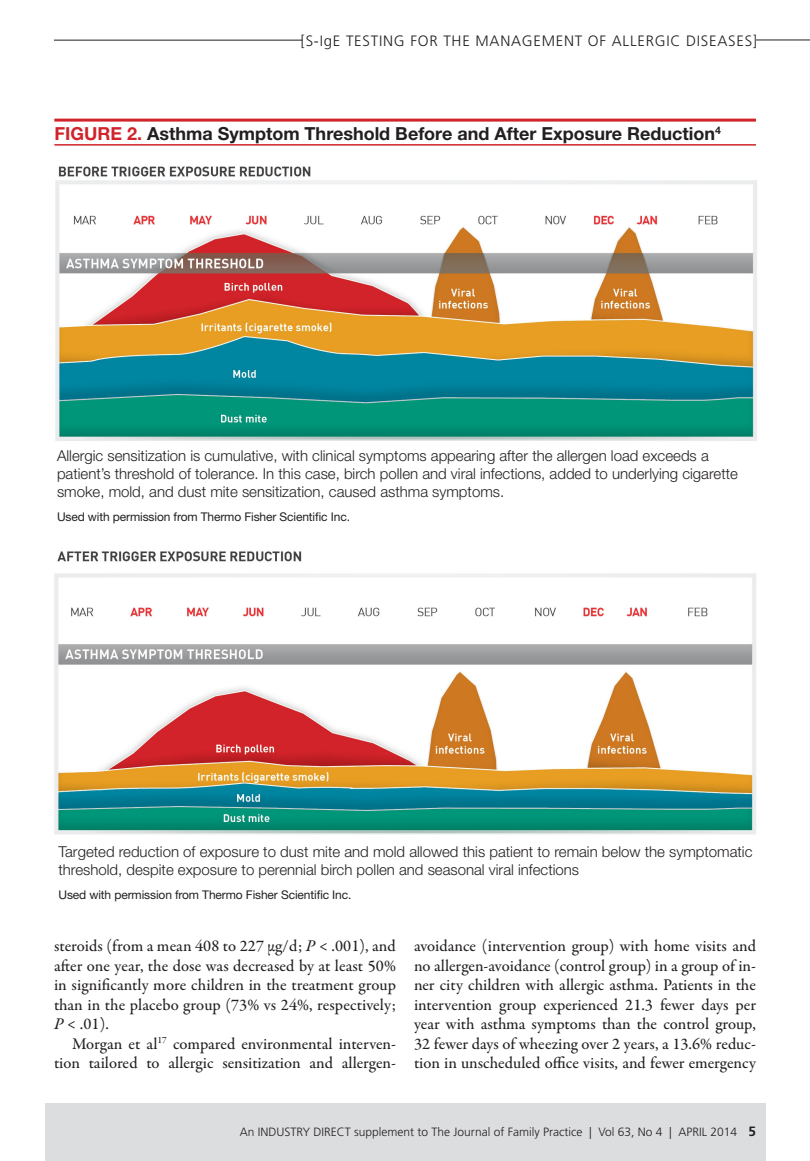
<style>
.page{position:relative;width:810px;height:1161px;background:#fff}
.page>*{position:absolute;margin:0;border:0;box-sizing:border-box;transform-origin:0 0}
.Table_head{font:700 18px "Helvetica Neue LT Std";color:#231f20}
.Body_text_indent{font:500 16.5px/19.5px "Garamond Premr Pro";color:#231f20;text-align:justify}
.Table_Text{font:300 15px/18px "Helvetica Neue LT Std";color:#231f20}
.t1{font:300 15px "Frutiger LT Std";letter-spacing:.05em;color:#231f20}
.Table_refs{font:12px "Helvetica Neue LT Std";letter-spacing:-.01em;color:#231f20}
.t2{font:300 12px "Frutiger LT Std";color:#231f20}
.s1{color:#d1232a}
.s2{font-family:"Garamond Premr Pro Med It";font-weight:400}
.s3{font-weight:700;font-size:13.5px}
</style>
<div class="page">
<div style="left:45px;top:1103px;width:720px;height:58px;background:#dcdddf"></div>
<hr style="left:54px;top:40px;width:248px;height:1px;background:#231f20">
<hr style="left:756px;top:40px;width:54px;height:1px;background:#231f20">
<hr style="left:54px;top:119px;width:702px;height:3px;background:#d1232a">
<hr style="left:54px;top:144px;width:702px;height:2px;background:#d1232a">
<img style="left:55px;top:166px;width:702px;height:275px">
<img style="left:54px;top:551px;width:702px;height:284px">
<p class="t1" style="left:301px;top:32px;width:458px">[S-IgE TESTING FOR THE MANAGEMENT OF ALLERGIC DISEASES]</p>
<p class="Table_head" style="left:54px;top:122px;width:668px"><span class="s1">FIGURE 2.</span> Asthma Symptom Threshold Before and After Exposure Reduction<sup>4</sup></p>
<p class="Table_Text" style="left:57px;top:446px;width:683px">Allergic sensitization is cumulative, with clinical symptoms appearing after the allergen load exceeds a patient’s threshold of tolerance. In this case, birch pollen and viral infections, added to underlying cigarette smoke, mold, and dust mite sensitization, caused asthma symptoms.</p>
<p class="Table_refs" style="left:57px;top:510px;width:295px">Used with permission from Thermo Fisher Scientific Inc.</p>
<p class="Table_Text" style="left:58px;top:842px;width:696px">Targeted reduction of exposure to dust mite and mold allowed this patient to remain below the symptomatic threshold, despite exposure to perennial birch pollen and seasonal viral infections</p>
<p class="Table_refs" style="left:58px;top:887px;width:295px">Used with permission from Thermo Fisher Scientific Inc.</p>
<p class="Body_text_indent" style="left:54px;top:936px;width:344px">steroids (from a mean 408 to 227 µg/d; <span class="s2">P</span> &lt; .001), and after one year, the dose was decreased by at least 50% in significantly more children in the treatment group than in the placebo group (73% vs 24%, respectively; <span class="s2">P</span> &lt; .01).</p>
<p class="Body_text_indent" style="left:54px;top:1034px;width:344px;text-align:right">Morgan et al<sup>17</sup> compared environmental interven&shy;tion tailored to allergic sensitization and allergen-</p>
<p class="Body_text_indent" style="left:414px;top:936px;width:344px">avoidance (intervention group) with home visits and no allergen-avoidance (control group) in a group of in&shy;ner city children with allergic asthma. Patients in the intervention group experienced 21.3 fewer days per year with asthma symptoms than the control group, 32 fewer days of wheezing over 2 years, a 13.6% reduc&shy;tion in unscheduled office visits, and fewer emergency</p>
<p class="t2" style="left:240px;top:1125px;width:518px">An INDUSTRY DIRECT supplement to The Journal of Family Practice | Vol 63, No 4 | APRIL 2014 <span class="s3">5</span></p>
</div>
